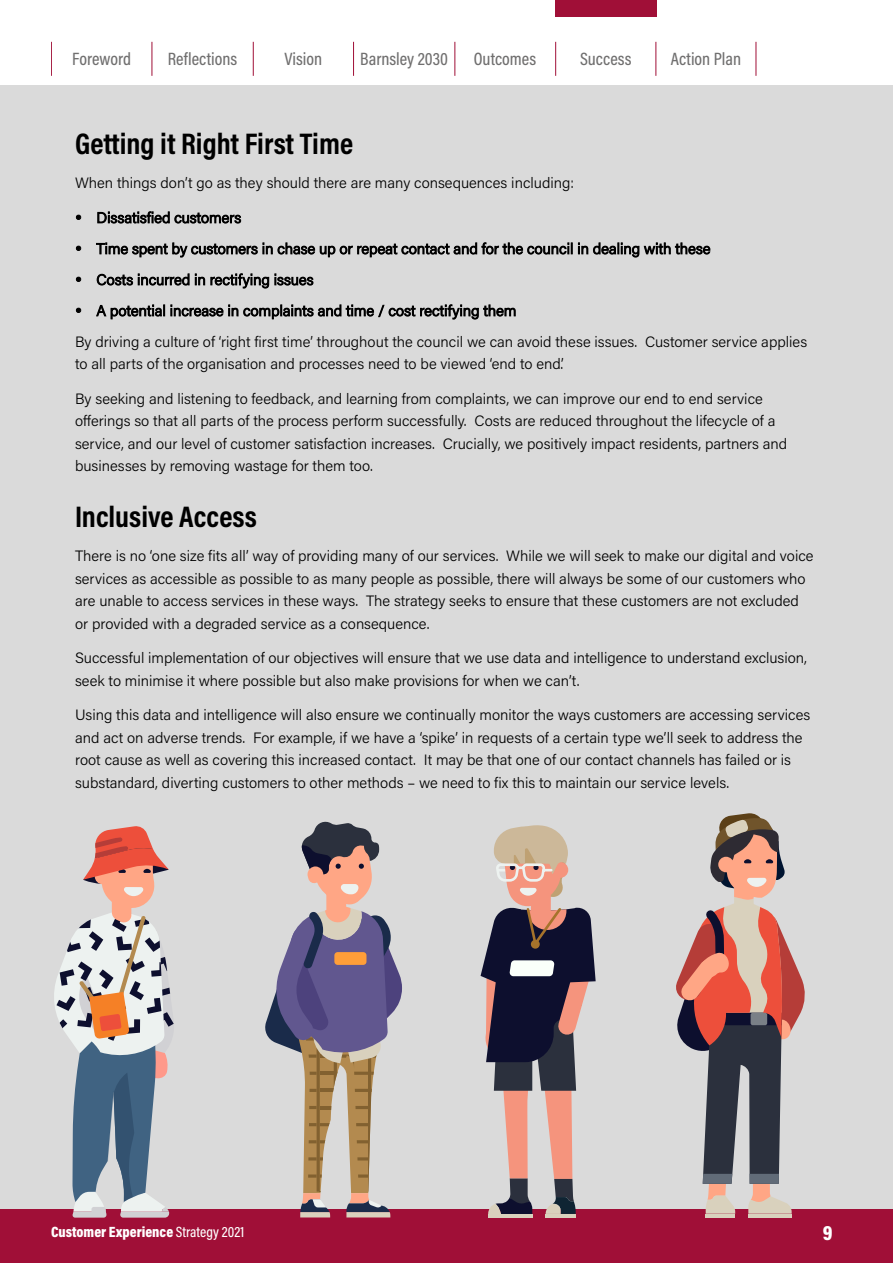
<style>
.page{position:relative;width:893px;height:1263px;background:#fff}
.page>*{position:absolute;margin:0;border:0;box-sizing:border-box;transform-origin:0 0}
.t1{font:700 30px "Acumin Pro Cond";color:#000}
.t2{font:900 21px "Acumin Pro Cond";color:#fff}
.t3{font:500 18px "Acumin Pro Cond";color:#706f6f}
.t4{font:300 15px/22.5px "Acumin Pro";color:#000}
.t5{font:900 15px "Acumin Pro Cond";color:#fff}
.s1{font-weight:500}
</style>
<div class="page">
<div style="left:0;top:191px;width:893px;height:1072px;background:#a00f37"></div>
<div style="left:0;top:85px;width:893px;height:1124px;background:#dadada"></div>
<hr style="left:51px;top:42px;width:1px;height:34px;background:#a00f37">
<hr style="left:152px;top:42px;width:1px;height:34px;background:#a00f37">
<hr style="left:253px;top:42px;width:1px;height:34px;background:#a00f37">
<hr style="left:353px;top:42px;width:1px;height:34px;background:#a00f37">
<hr style="left:454px;top:42px;width:1px;height:34px;background:#a00f37">
<hr style="left:555px;top:42px;width:1px;height:34px;background:#a00f37">
<hr style="left:655px;top:42px;width:1px;height:34px;background:#a00f37">
<hr style="left:756px;top:42px;width:1px;height:34px;background:#a00f37">
<div style="left:556px;top:0;width:101px;height:16px;background:#a00f37"></div>
<hr style="left:488px;top:1214px;width:44px;height:3px;background:#d9d1bd">
<hr style="left:546px;top:1214px;width:30px;height:3px;background:#d9d1bd">
<svg style="left:480px;top:825px;width:116px;height:390px"></svg>
<div style="left:532px;top:941px;width:7px;height:6px;background:#a6732b;border-radius:50%"></div>
<div style="left:531px;top:940px;width:9px;height:9px;border:2px solid #a6732b;border-radius:50%"></div>
<hr style="left:706px;top:1214px;width:29px;height:3px;background:#d9d1bd">
<hr style="left:748px;top:1214px;width:44px;height:3px;background:#d9d1bd">
<svg style="left:676px;top:813px;width:129px;height:401px"></svg>
<svg style="left:265px;top:821px;width:137px;height:396px"></svg>
<svg style="left:54px;top:826px;width:120px;height:391px"></svg>
<p class="t3" style="left:72px;top:47px;width:60px">Foreword</p>
<p class="t3" style="left:168px;top:47px;width:71px">Reflections</p>
<p class="t3" style="left:284px;top:47px;width:39px">Vision</p>
<p class="t3" style="left:360px;top:47px;width:89px">Barnsley 2030</p>
<p class="t3" style="left:474px;top:47px;width:64px">Outcomes</p>
<p class="t3" style="left:580px;top:47px;width:53px">Success</p>
<p class="t3" style="left:671px;top:47px;width:72px">Action Plan</p>
<h1 class="t1" style="left:75px;top:124px;width:280px">Getting it Right First Time</h1>
<p class="t4" style="left:75px;top:171px;width:500px">When things don’t go as they should there are many consequences including:</p>
<p class="t4" style="left:75px;top:206px;width:168px">• Dissatisfied customers</p>
<p class="t4" style="left:75px;top:237px;width:637px">• Time spent by customers in chase up or repeat contact and for the council in dealing with these</p>
<p class="t4" style="left:75px;top:268px;width:240px">• Costs incurred in rectifying issues</p>
<p class="t4" style="left:75px;top:295px;width:734px;line-height:31px">• A potential increase in complaints and time / cost rectifying them<br>By driving a culture of ‘right first time’ throughout the council we can avoid these issues. Customer service applies</p>
<p class="t4" style="left:75px;top:352px;width:490px">to all parts of the organisation and processes need to be viewed ‘end to end.’</p>
<p class="t4" style="left:75px;top:387px;width:714px">By seeking and listening to feedback, and learning from complaints, we can improve our end to end service oferings so that all parts of the process perform successfully. Costs are reduced throughout the lifecycle of a service, and our level of customer satisfaction increases. Crucially, we positively impact residents, partners and businesses by removing wastage for them too.</p>
<h1 class="t1" style="left:75px;top:497px;width:183px">Inclusive Access</h1>
<p class="t4" style="left:75px;top:544px;width:740px">There is no ‘one size fits all’ way of providing many of our services. While we will seek to make our digital and voice services as accessible as possible to as many people as possible, there will always be some of our customers who are unable to access services in these ways. The strategy seeks to ensure that these customers are not excluded or provided with a degraded service as a consequence.</p>
<p class="t4" style="left:75px;top:646px;width:733px">Successful implementation of our objectives will ensure that we use data and intelligence to understand exclusion, seek to minimise it where possible but also make provisions for when we can’t.</p>
<p class="t4" style="left:75px;top:703px;width:737px">Using this data and intelligence will also ensure we continually monitor the ways customers are accessing services and act on adverse trends. For example, if we have a ‘spike’ in requests of a certain type we’ll seek to address the root cause as well as covering this increased contact. It may be that one of our contact channels has failed or is substandard, diverting customers to other methods – we need to fix this to maintain our service levels.</p>
<p class="t5" style="left:51px;top:1222px;width:195px">Customer Experience <span class="s1">Strategy 2021</span></p>
<h2 class="t2" style="left:823px;top:1219px;width:11px">9</h2>
</div>
